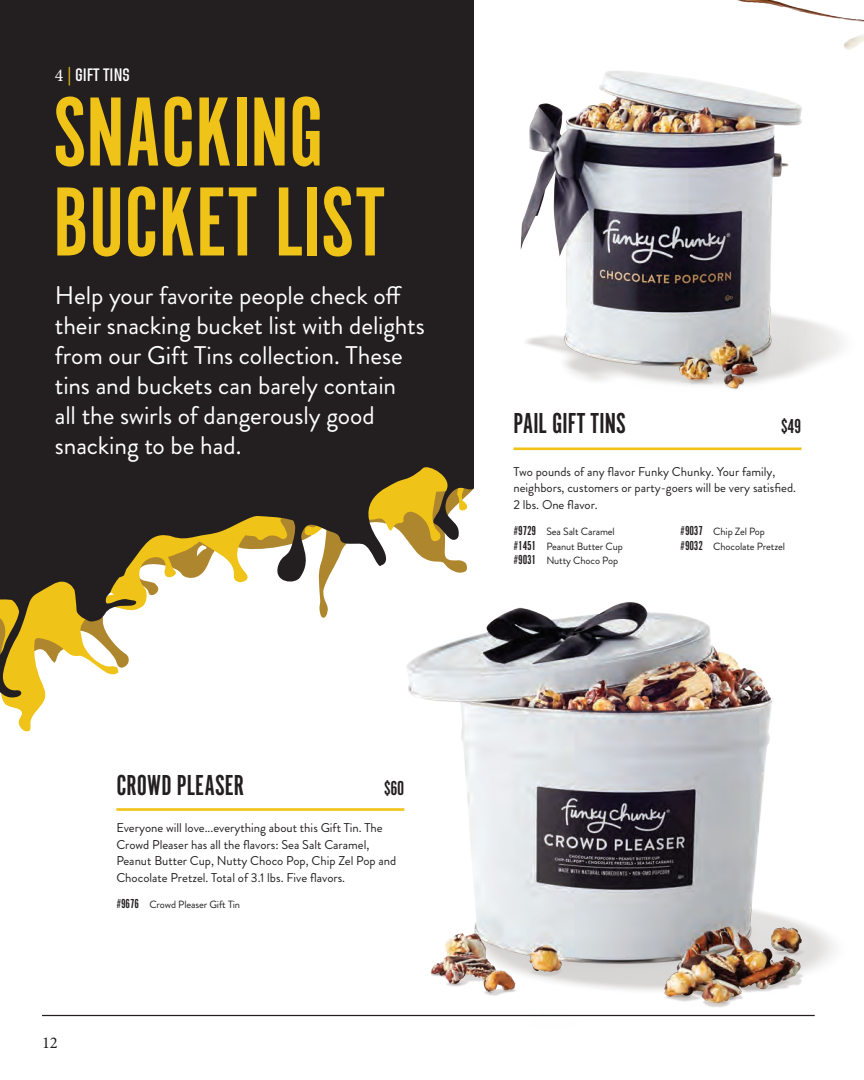
<style>
.page{position:relative;width:864px;height:1080px;background:#fff}
.page>*{position:absolute;margin:0;border:0;box-sizing:border-box;transform-origin:0 0}
.t1{font:102px/90px "Alternate Got No 1 D";color:#f0c318}
.NAME___PRICE{font:30px "Alternate Got No 1 D";color:#231f20}
.Section_Intro_Copy{font:25.5px/30px "Brandon Grotesque";letter-spacing:-.005em;color:#fff}
.NAME___PRICE-2{font:21px "Alternate Got No 1 D";color:#231f20}
.t2{font:500 18px "Directors Gothic 250";color:#fff}
.t3{font:16.5px "Minion Pro";color:#231f20}
.PRODUCT_DESCRIPTION{font:12.75px/16.5px "Brandon Grotesque";color:#231f20}
.NUMBER_NAME_PAIRING{font:10.5px "Brandon Grotesque";letter-spacing:-.01em;color:#231f20}
.s1{font-family:"Minion Pro";font-weight:400}
.s2{color:#f0c318}
.s3{font-family:"Alternate Got No 1 D";font-size:13.5px}
</style>
<div class="page">
<img style="left:0;top:0;width:864px;height:1017px">
<p class="t2" style="left:55px;top:65px;width:76px"><span class="s1">4</span> <span class="s2">|</span> GIFT TINS</p>
<p class="t1" style="left:53px;top:90px;width:333px">SNACKING<br>BUCKET LIST</p>
<p class="Section_Intro_Copy" style="left:55px;top:281px;width:372px">Help your favorite people check off their snacking bucket list with delights from our Gift Tins collection. These tins and buckets can barely contain<br>all the swirls of dangerously good snacking to be had.</p>
<p class="t3" style="left:42px;top:1033px;width:17px">12</p>
<p class="NAME___PRICE" style="left:116px;top:769px;width:129px">CROWD PLEASER</p>
<p class="NAME___PRICE-2" style="left:384px;top:777px;width:22px">$60</p>
<p class="PRODUCT_DESCRIPTION" style="left:116px;top:820px;width:281px">Everyone will love...everything about this Gift Tin. The Crowd Pleaser has all the flavors: Sea Salt Caramel, Peanut Butter Cup, Nutty Choco Pop, Chip Zel Pop and Chocolate Pretzel. Total of 3.1 lbs. Five flavors.</p>
<p class="NUMBER_NAME_PAIRING" style="left:116px;top:897px;width:125px"><span class="s3">#9676</span> Crowd Pleaser Gift Tin</p>
<p class="NAME___PRICE" style="left:513px;top:407px;width:114px">PAIL GIFT TINS</p>
<p class="NAME___PRICE-2" style="left:781px;top:415px;width:22px">$49</p>
<p class="PRODUCT_DESCRIPTION" style="left:513px;top:463px;width:284px">Two pounds of any flavor Funky Chunky. Your family, neighbors, customers or party-goers will be very satisfied.<br>2 lbs. One flavor.</p>
<p class="NUMBER_NAME_PAIRING" style="left:513px;top:524px;width:103px"><span class="s3">#9729</span> Sea Salt Caramel</p>
<p class="NUMBER_NAME_PAIRING" style="left:513px;top:539px;width:111px"><span class="s3">#1451</span> Peanut Butter Cup</p>
<p class="NUMBER_NAME_PAIRING" style="left:513px;top:553px;width:106px"><span class="s3">#9031</span> Nutty Choco Pop</p>
<p class="NUMBER_NAME_PAIRING" style="left:680px;top:524px;width:86px"><span class="s3">#9037</span> Chip Zel Pop</p>
<p class="NUMBER_NAME_PAIRING" style="left:680px;top:539px;width:106px"><span class="s3">#9032</span> Chocolate Pretzel</p>
</div>
